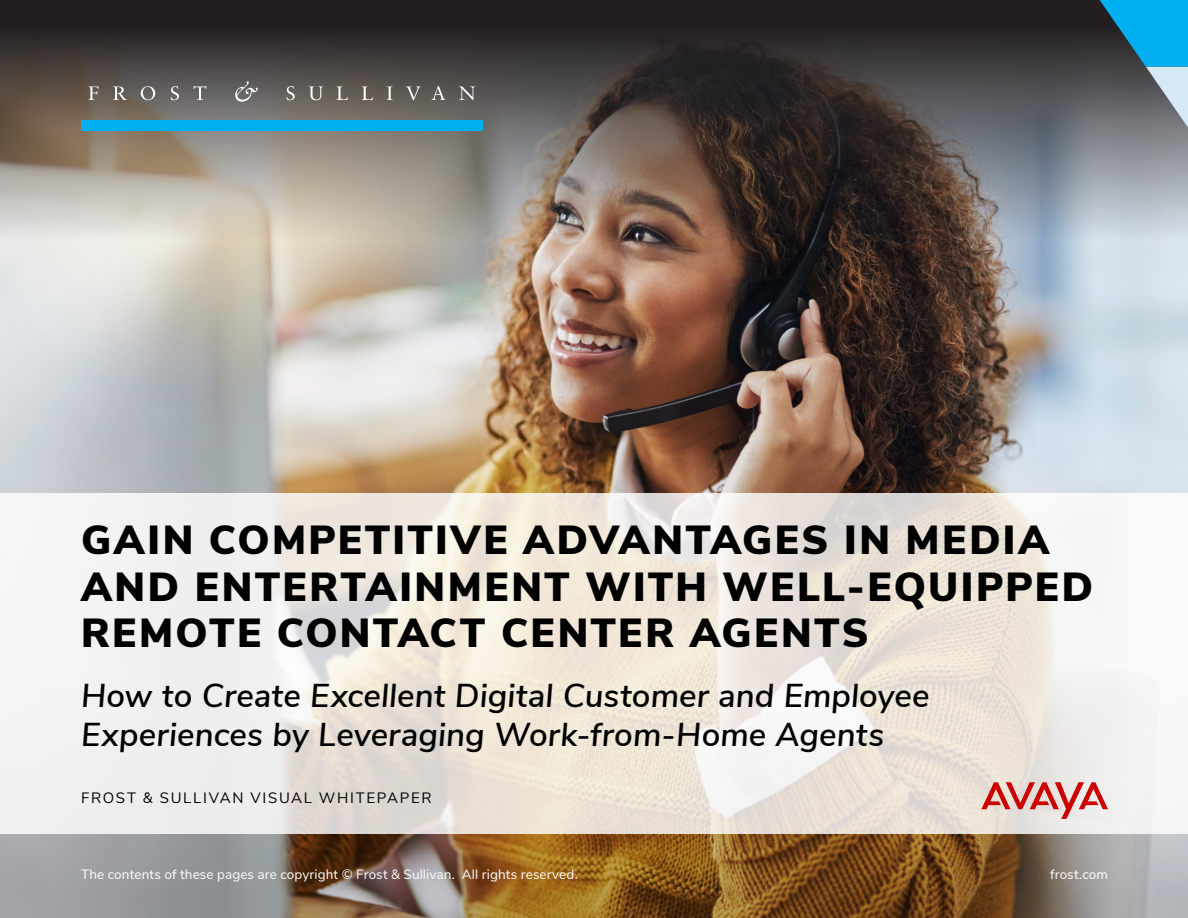
<style>
.page{position:relative;width:1188px;height:918px;background:#fff}
.page>*{position:absolute;margin:0;border:0;box-sizing:border-box;transform-origin:0 0}
.t1{font:900 40.5px/46.5px "Nunito Sans";letter-spacing:.055em;color:#000}
.t2{font:italic 600 33px/39px "Nunito Sans";color:#000}
.t3{font:15px "Nunito Sans";letter-spacing:.115em;color:#000}
.t4{font:13.5px "Nunito Sans";letter-spacing:.01em;color:#fff}
</style>
<div class="page">
<img style="left:0;top:278px;width:1188px;height:215px">
<img style="left:0;top:0;width:1188px;height:278px">
<svg style="left:0;top:834px;width:1188px;height:84px;background:#886f52"></svg>
<svg style="left:0;top:493px;width:1188px;height:341px"></svg>
<svg style="left:1091px;top:0;width:97px;height:146px;background:#498198"></svg>
<svg style="left:89px;top:86px;width:10px;height:14px"></svg>
<svg style="left:113px;top:86px;width:14px;height:14px"></svg>
<svg style="left:141px;top:86px;width:14px;height:14px"></svg>
<svg style="left:171px;top:86px;width:8px;height:14px"></svg>
<svg style="left:194px;top:86px;width:12px;height:14px"></svg>
<svg style="left:286px;top:86px;width:9px;height:14px"></svg>
<svg style="left:309px;top:86px;width:14px;height:14px"></svg>
<svg style="left:337px;top:86px;width:11px;height:14px"></svg>
<svg style="left:362px;top:86px;width:11px;height:14px"></svg>
<svg style="left:387px;top:86px;width:6px;height:14px"></svg>
<svg style="left:406px;top:86px;width:14px;height:14px"></svg>
<svg style="left:432px;top:86px;width:13px;height:14px"></svg>
<svg style="left:459px;top:86px;width:16px;height:14px"></svg>
<svg style="left:235px;top:81px;width:23px;height:21px"></svg>
<div style="left:81px;top:121px;width:402px;height:10px;background:#00b0f0"></div>
<svg style="left:981px;top:782px;width:127px;height:37px;background:#df9d9a"></svg>
<p class="t1" style="left:81px;top:515px;width:1014px">GAIN COMPETITIVE ADVANTAGES IN MEDIA<br>AND ENTERTAINMENT WITH WELL-EQUIPPED<br>REMOTE CONTACT CENTER AGENTS</p>
<p class="t2" style="left:81px;top:674px;width:850px">How to Create Excellent Digital Customer and Employee<br>Experiences by Leveraging Work-from-Home Agents</p>
<p class="t3" style="left:81px;top:786px;width:352px">FROST &amp; SULLIVAN VISUAL WHITEPAPER</p>
<p class="t4" style="left:81px;top:865px;width:498px">The contents of these pages are copyright © Frost &amp; Sullivan. All rights reserved.</p>
<p class="t4" style="left:1050px;top:865px;width:59px">frost.com</p>
</div>
